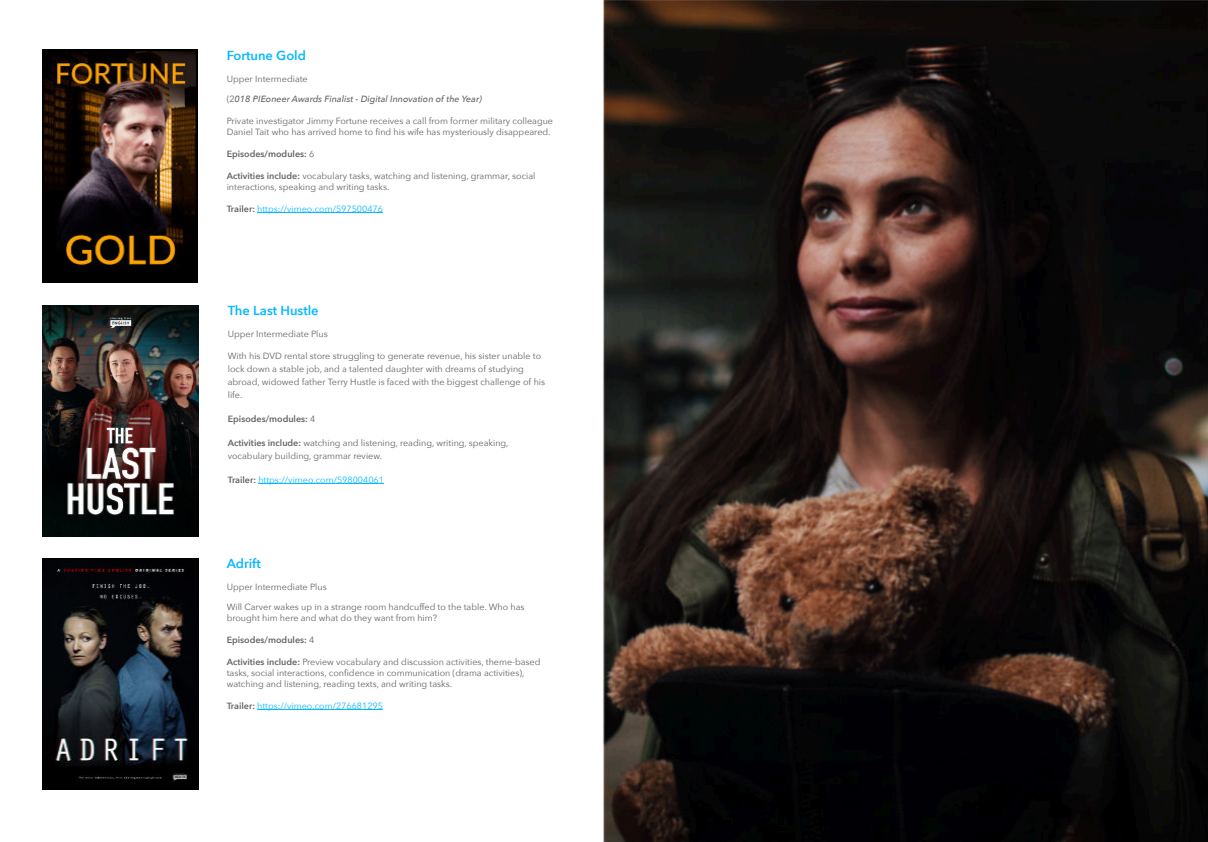
<style>
.page{position:relative;width:1208px;height:842px;background:#fff}
.page>*{position:absolute;margin:0;border:0;box-sizing:border-box;transform-origin:0 0}
.t1{font:600 13px "Avenir Next";color:#06b8ff}
.t2{font:9px "Avenir Next";color:#666363}
.t3{font:9px "Avenir Next";color:#06b8ff}
.t4{font:italic 500 9px "Avenir Next";color:#666363}
.t5{font:600 9px "Avenir Next";color:#666363}
.s1{font-weight:400;font-style:normal}
.s2{font-weight:400}
.s3{font-weight:600}
.s4{font-weight:600;color:#666363}
</style>
<div class="page">
<img style="left:603px;top:0;width:605px;height:842px">
<hr style="left:257px;top:212px;width:126px;height:1px;background:#06b8ff">
<hr style="left:257px;top:710px;width:126px;height:1px;background:#06b8ff">
<hr style="left:258px;top:484px;width:126px;height:1px;background:#06b8ff">
<img style="left:43px;top:558px;width:155px;height:232px">
<img style="left:43px;top:305px;width:155px;height:232px">
<img style="left:42px;top:50px;width:156px;height:233px">
<p class="t1" style="left:227px;top:47px;width:81px">Fortune Gold</p>
<p class="t2" style="left:227px;top:73px;width:83px">Upper Intermediate</p>
<p class="t4" style="left:227px;top:93px;width:257px"><span class="s1">(2</span>018 PIEoneer Awards Finalist - Digital Innovation of the Year)</p>
<p class="t2" style="left:227px;top:115px;width:328px">Private investigator Jimmy Fortune receives a call from former military colleague</p>
<p class="t2" style="left:227px;top:126px;width:325px">Daniel Tait who has arrived home to find his wife has mysteriously disappeared.</p>
<p class="t5" style="left:227px;top:148px;width:89px">Episodes/modules: <span class="s2">6</span></p>
<p class="t2" style="left:227px;top:170px;width:310px"><span class="s3">Activities include:</span> vocabulary tasks, watching and listening, grammar, social</p>
<p class="t2" style="left:227px;top:181px;width:164px">interactions, speaking and writing tasks.</p>
<p class="t3" style="left:227px;top:203px;width:158px"><span class="s4">Trailer:</span> https://vimeo.com/597500476</p>
<p class="t1" style="left:228px;top:302px;width:92px">The Last Hustle</p>
<p class="t2" style="left:228px;top:328px;width:102px">Upper Intermediate Plus</p>
<p class="t2" style="left:228px;top:350px;width:315px">With his DVD rental store struggling to generate revenue, his sister unable to</p>
<p class="t2" style="left:228px;top:363px;width:298px">lock down a stable job, and a talented daughter with dreams of studying</p>
<p class="t2" style="left:228px;top:376px;width:319px">abroad, widowed father Terry Hustle is faced with the biggest challenge of his</p>
<p class="t2" style="left:228px;top:389px;width:16px">life.</p>
<p class="t5" style="left:228px;top:413px;width:89px">Episodes/modules: <span class="s2">4</span></p>
<p class="t2" style="left:228px;top:437px;width:282px"><span class="s3">Activities include:</span> watching and listening, reading, writing, speaking,</p>
<p class="t2" style="left:228px;top:450px;width:156px">vocabulary building, grammar review.</p>
<p class="t3" style="left:228px;top:474px;width:158px"><span class="s4">Trailer:</span> https://vimeo.com/598004061</p>
<p class="t1" style="left:227px;top:555px;width:36px">Adrift</p>
<p class="t2" style="left:227px;top:581px;width:102px">Upper Intermediate Plus</p>
<p class="t2" style="left:227px;top:601px;width:299px">Will Carver wakes up in a strange room handcuffed to the table. Who has</p>
<p class="t2" style="left:227px;top:612px;width:212px">brought him here and what do they want from him?</p>
<p class="t5" style="left:227px;top:634px;width:89px">Episodes/modules: <span class="s2">4</span></p>
<p class="t2" style="left:227px;top:656px;width:315px"><span class="s3">Activities include:</span> Preview vocabulary and discussion activities, theme-based</p>
<p class="t2" style="left:227px;top:667px;width:299px">tasks, social interactions, confidence in communication (drama activities),</p>
<p class="t2" style="left:227px;top:678px;width:227px">watching and listening, reading texts, and writing tasks.</p>
<p class="t3" style="left:227px;top:700px;width:158px"><span class="s4">Trailer:</span> https://vimeo.com/276681295</p>
</div>
